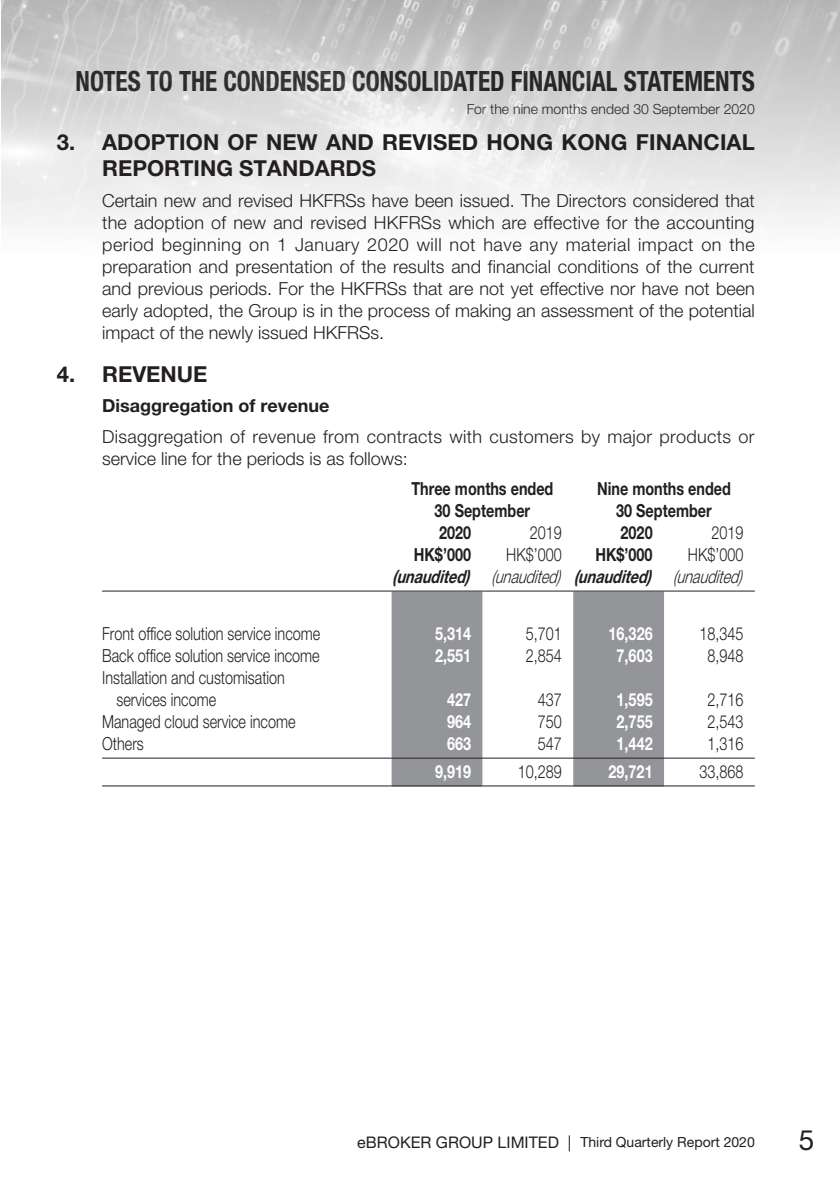
<style>
.page{position:relative;width:840px;height:1191px;background:#fff}
.page>*{position:absolute;margin:0;border:0;box-sizing:border-box;transform-origin:0 0}
.t1{font:700 condensed 28px "Helvetica Neue LT Std";color:#231f20;scale:.9 1}
.t2{font:28px "Helvetica Neue LT Std";color:#231f20}
.t3{font:700 22px/26px "Helvetica Neue LT Std";letter-spacing:.005em;color:#231f20}
.t4{font:300 18px/22px "Helvetica Neue LT Std";color:#231f20;text-align:justify}
.t5{font:300 18px/22px "Helvetica Neue LT Std";color:#231f20;scale:.8 1}
.t6{font:300 18px/22px "Helvetica Neue LT Std";letter-spacing:.02em;color:#231f20}
.t7{font:700 18px/22px "Helvetica Neue LT Std";color:#231f20;text-align:center;scale:.8 1}
.t8{font:700 18px "Helvetica Neue LT Std";color:#fff;scale:.8 1}
.t9{font:italic 700 18px/22px "Helvetica Neue LT Std";color:#231f20;text-align:right;scale:.8 1}
.t10{font:700 18px "Helvetica Neue LT Std";color:#231f20}
.t11{font:14px "Helvetica Neue LT Std";color:#231f20}
.t12{font:300 14px "Helvetica Neue LT Std";color:#231f20}
.s1{font-weight:300;font-style:normal}
.s2{font-weight:300}
.s3{font-size:16px}
</style>
<div class="page">
<img style="left:1px;top:0;width:838px;height:223px">
<svg style="left:391px;top:591px;width:272px;height:194px;fill:#939598"></svg>
<hr style="left:102px;top:590px;width:289px;height:1px;background:#231f20">
<hr style="left:391px;top:590px;width:91px;height:1px;background:#231f20">
<hr style="left:482px;top:590px;width:91px;height:1px;background:#231f20">
<hr style="left:573px;top:590px;width:90px;height:1px;background:#231f20">
<hr style="left:663px;top:590px;width:91px;height:1px;background:#231f20">
<hr style="left:102px;top:758px;width:289px;height:1px;background:#231f20">
<hr style="left:391px;top:758px;width:91px;height:1px;background:#231f20">
<hr style="left:482px;top:758px;width:91px;height:1px;background:#231f20">
<hr style="left:573px;top:758px;width:90px;height:1px;background:#231f20">
<hr style="left:663px;top:758px;width:91px;height:1px;background:#231f20">
<hr style="left:102px;top:785px;width:289px;height:1px;background:#231f20">
<hr style="left:391px;top:785px;width:91px;height:1px;background:#231f20">
<hr style="left:482px;top:785px;width:91px;height:1px;background:#231f20">
<hr style="left:573px;top:785px;width:90px;height:1px;background:#231f20">
<hr style="left:663px;top:785px;width:91px;height:1px;background:#231f20">
<h1 class="t1" style="left:75px;top:64px;width:755px">NOTES TO THE CONDENSED CONSOLIDATED FINANCIAL STATEMENTS</h1>
<p class="t12" style="left:466px;top:100px;width:289px">For the nine months ended 30 September 2020</p>
<p class="t3" style="left:102px;top:129px;width:653px;text-indent:-45px">3. ADOPTION OF NEW AND REVISED HONG KONG FINANCIAL<br>REPORTING STANDARDS</p>
<p class="t4" style="left:102px;top:189px;width:653px">Certain new and revised HKFRSs have been issued. The Directors considered that the adoption of new and revised HKFRSs which are effective for the accounting period beginning on 1 January 2020 will not have any material impact on the preparation and presentation of the results and financial conditions of the current and previous periods. For the HKFRSs that are not yet effective nor have not been early adopted, the Group is in the process of making an assessment of the potential impact of the newly issued HKFRSs.</p>
<p class="t3" style="left:57px;top:360px;width:152px">4. REVENUE</p>
<p class="t10" style="left:102px;top:395px;width:228px">Disaggregation of revenue</p>
<p class="t6" style="left:102px;top:425px;width:653px">Disaggregation of revenue from contracts with customers by major products or service line for the periods is as follows:</p>
<p class="t7" style="left:411px;top:477px;width:179px">Three months ended<br>30 September</p>
<p class="t7" style="left:597px;top:477px;width:168px">Nine months ended<br>30 September</p>
<p class="t7" style="left:439px;top:521px;width:42px">2020</p>
<p class="t5" style="left:529px;top:521px;width:42px">2019</p>
<p class="t7" style="left:620px;top:521px;width:42px">2020</p>
<p class="t5" style="left:711px;top:521px;width:42px">2019</p>
<p class="t7" style="left:413px;top:543px;width:73px">HK$’000</p>
<p class="t5" style="left:506px;top:543px;width:71px">HK$’000</p>
<p class="t7" style="left:595px;top:543px;width:73px">HK$’000</p>
<p class="t9" style="left:392px;top:543px;width:441px"><span class="s1">HK$’000<br></span>(unaudited) <span class="s2">(unaudited)</span> (unaudited) <span class="s2">(unaudited)</span></p>
<p class="t5" style="left:102px;top:622px;width:274px">Front office solution service income</p>
<p class="t8" style="left:435px;top:622px;width:47px">5,314</p>
<p class="t5" style="left:525px;top:622px;width:47px">5,701</p>
<p class="t8" style="left:608px;top:622px;width:57px">16,326</p>
<p class="t5" style="left:699px;top:622px;width:57px">18,345</p>
<p class="t5" style="left:102px;top:644px;width:273px">Back office solution service income</p>
<p class="t8" style="left:435px;top:644px;width:47px">2,551</p>
<p class="t5" style="left:525px;top:644px;width:47px">2,854</p>
<p class="t8" style="left:616px;top:644px;width:47px">7,603</p>
<p class="t5" style="left:707px;top:644px;width:47px">8,948</p>
<p class="t5" style="left:116px;top:666px;width:212px;text-indent:-14px">Installation and customisation services income</p>
<p class="t8" style="left:447px;top:688px;width:32px">427</p>
<p class="t5" style="left:537px;top:688px;width:32px">437</p>
<p class="t8" style="left:616px;top:688px;width:47px">1,595</p>
<p class="t5" style="left:707px;top:688px;width:47px">2,716</p>
<p class="t5" style="left:102px;top:710px;width:243px">Managed cloud service income</p>
<p class="t8" style="left:447px;top:710px;width:32px">964</p>
<p class="t5" style="left:537px;top:710px;width:32px">750</p>
<p class="t8" style="left:616px;top:710px;width:47px">2,755</p>
<p class="t5" style="left:707px;top:710px;width:47px">2,543</p>
<p class="t5" style="left:102px;top:732px;width:54px">Others</p>
<p class="t8" style="left:447px;top:732px;width:32px">663</p>
<p class="t5" style="left:537px;top:732px;width:32px">547</p>
<p class="t8" style="left:616px;top:732px;width:47px">1,442</p>
<p class="t5" style="left:707px;top:732px;width:47px">1,316</p>
<p class="t8" style="left:435px;top:760px;width:47px">9,919</p>
<p class="t5" style="left:517px;top:760px;width:57px">10,289</p>
<p class="t8" style="left:608px;top:760px;width:57px">29,721</p>
<p class="t5" style="left:699px;top:760px;width:57px">33,868</p>
<p class="t11" style="left:357px;top:1133px;width:399px"><span class="s3">eBROKER GROUP LIMITED |</span> Third Quarterly Report 2020</p>
<h1 class="t2" style="left:798px;top:1123px;width:17px">5</h1>
</div>
